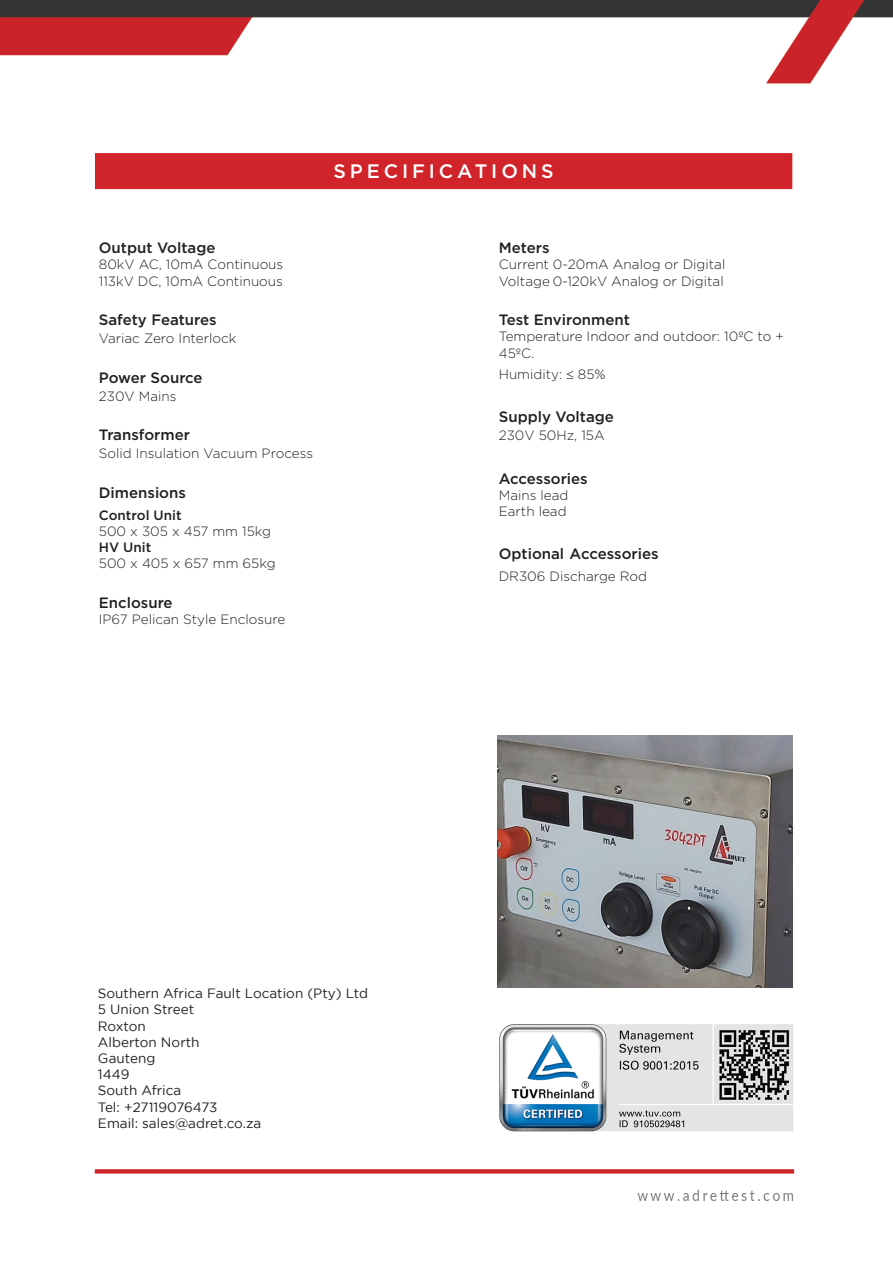
<style>
.page{position:relative;width:893px;height:1263px;background:#fff}
.page>*{position:absolute;margin:0;border:0;box-sizing:border-box;transform-origin:0 0}
.t1{font:500 19.5px "Gotham";letter-spacing:.2em;color:#fff}
.t2{font:500 15px "Gotham";color:#231f20}
.t3{font:300 13.5px/16.2px "Gotham";color:#231f20}
.t4{font:13.5px "Gotham";color:#231f20}
.t5{font:500 13.5px "Gotham";color:#231f20}
</style>
<div class="page">
<img style="left:0;top:0;width:893px;height:1201px">
<div style="left:88px;top:345px;width:713px;height:44px;background:#fff"></div>
<div style="left:88px;top:956px;width:716px;height:43px;background:#fff"></div>
<div style="left:95px;top:153px;width:697px;height:36px;background:#d1232a;border:2px solid #d1232a"></div>
<img style="left:497px;top:736px;width:295px;height:252px">
<p class="t1" style="left:333px;top:158px;width:222px">SPECIFICATIONS</p>
<p class="t2" style="left:99px;top:238px;width:118px">Output Voltage</p>
<p class="t3" style="left:99px;top:256px;width:186px">80kV AC, 10mA Continuous</p>
<p class="t3" style="left:99px;top:272px;width:186px">113kV DC, 10mA Continuous</p>
<p class="t2" style="left:99px;top:310px;width:119px">Safety Features</p>
<p class="t3" style="left:99px;top:330px;width:139px">Variac Zero Interlock</p>
<p class="t2" style="left:99px;top:368px;width:105px">Power Source</p>
<p class="t3" style="left:99px;top:388px;width:79px">230V Mains</p>
<p class="t2" style="left:99px;top:425px;width:93px">Transformer</p>
<p class="t3" style="left:99px;top:445px;width:216px">Solid Insulation Vacuum Process</p>
<p class="t2" style="left:99px;top:483px;width:89px">Dimensions</p>
<p class="t5" style="left:99px;top:506px;width:84px">Control Unit</p>
<p class="t3" style="left:99px;top:523px;width:174px">500 x 305 x 457 mm 15kg</p>
<p class="t5" style="left:99px;top:538px;width:54px">HV Unit</p>
<p class="t3" style="left:99px;top:555px;width:178px">500 x 405 x 657 mm 65kg</p>
<p class="t2" style="left:99px;top:593px;width:75px">Enclosure</p>
<p class="t3" style="left:99px;top:611px;width:188px">IP67 Pelican Style Enclosure</p>
<p class="t2" style="left:499px;top:238px;width:52px">Meters</p>
<p class="t3" style="left:499px;top:256px;width:228px">Current 0-20mA Analog or Digital</p>
<p class="t3" style="left:499px;top:272px;width:226px">Voltage 0-120kV Analog or Digital</p>
<p class="t2" style="left:499px;top:310px;width:133px">Test Environment</p>
<p class="t3" style="left:499px;top:328px;width:287px">Temperature Indoor and outdoor: 10ºC to +<br>45ºC.</p>
<p class="t3" style="left:499px;top:366px;width:108px">Humidity: ≤ 85%</p>
<p class="t2" style="left:499px;top:407px;width:117px">Supply Voltage</p>
<p class="t3" style="left:499px;top:427px;width:107px">230V 50Hz, 15A</p>
<p class="t2" style="left:499px;top:468px;width:90px">Accessories</p>
<p class="t3" style="left:499px;top:487px;width:71px">Mains lead</p>
<p class="t3" style="left:499px;top:503px;width:69px">Earth lead</p>
<p class="t2" style="left:499px;top:544px;width:161px">Optional Accessories</p>
<p class="t3" style="left:499px;top:568px;width:150px">DR306 Discharge Rod</p>
<p class="t4" style="left:98px;top:986px;width:272px">Southern Africa Fault Location (Pty) Ltd</p>
<p class="t4" style="left:98px;top:1002px;width:98px">5 Union Street</p>
<p class="t4" style="left:98px;top:1018px;width:49px">Roxton</p>
<p class="t4" style="left:98px;top:1034px;width:103px">Alberton North</p>
<p class="t4" style="left:98px;top:1051px;width:59px">Gauteng</p>
<p class="t4" style="left:98px;top:1067px;width:33px">1449</p>
<p class="t4" style="left:98px;top:1083px;width:85px">South Africa</p>
<p class="t4" style="left:98px;top:1099px;width:121px">Tel: +27119076473</p>
<p class="t4" style="left:98px;top:1115px;width:165px">Email: sales@adret.co.za</p>
</div>
